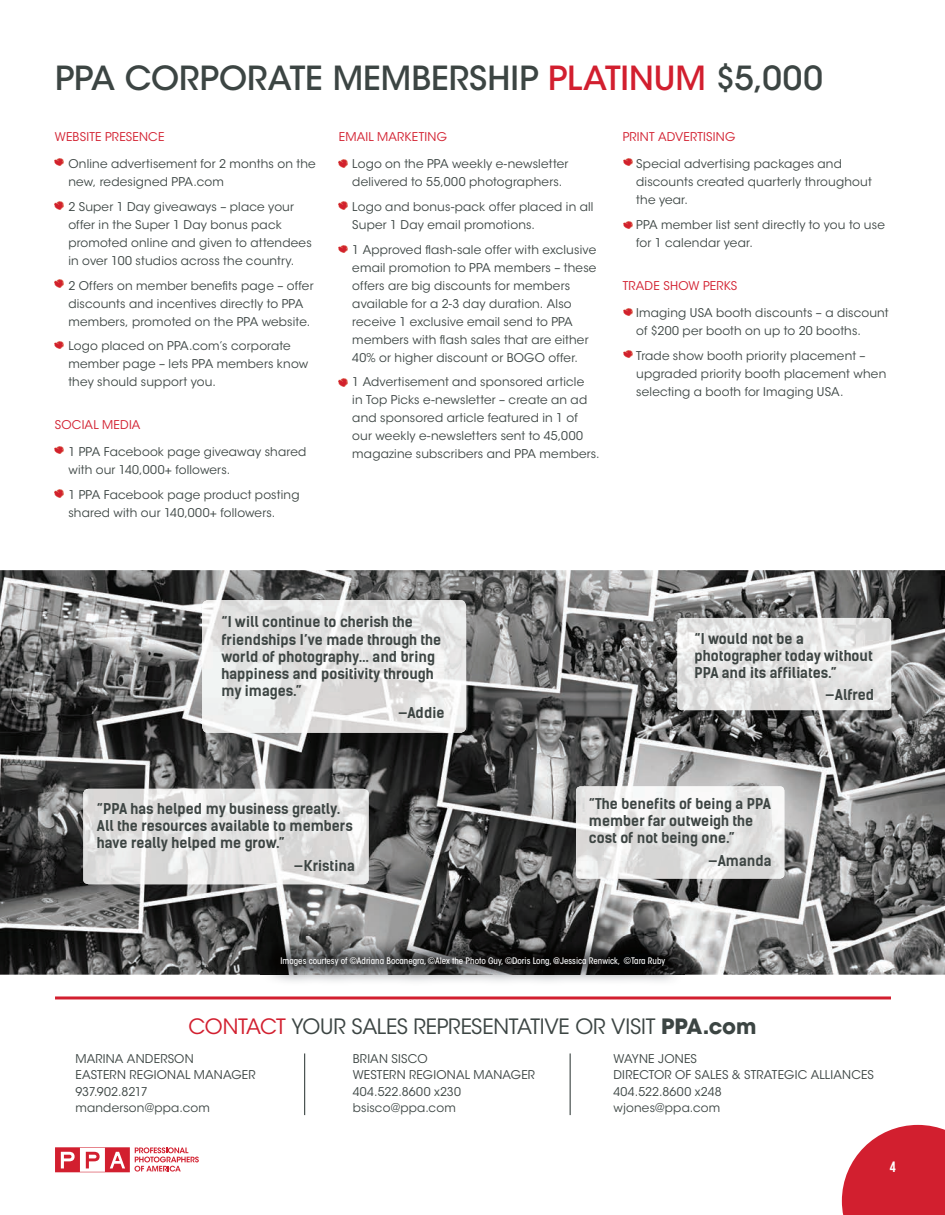
<style>
.page{position:relative;width:945px;height:1215px;background:#fff}
.page>*{position:absolute;margin:0;border:0;box-sizing:border-box;transform-origin:0 0}
.t1{font:500 33px "ITC Avant Garde Std";color:#3c4543}
.t2{font:21px "ITC Avant Garde Std";letter-spacing:-.015em;color:#3c4543}
.t3{font:700 15px "Bebas Neue";color:#fff}
.t4{font:700 14.25px/17.1px "Kelson Sans";color:#3d4543}
.t5{font:12px/18px "ITC Avant Garde Std";letter-spacing:.015em;color:#3c4543}
.t6{font:12px "ITC Avant Garde Std";letter-spacing:.015em;color:#d21f2f}
.t7{font:500 condensed 9px "ITC Avant Garde Std";color:#fff}
.s1{color:#d21f2f}
.s2{font-weight:700}
</style>
<div class="page">
<svg style="left:842px;top:1125px;width:103px;height:90px;background:#d83d4b"></svg>
<hr style="left:55px;top:996px;width:836px;height:3px;background:#d21f2f">
<hr style="left:304px;top:1053px;width:1px;height:62px;background:#3c4543">
<hr style="left:570px;top:1053px;width:1px;height:62px;background:#3c4543">
<svg style="left:55px;top:1147px;width:144px;height:25px"></svg>
<svg style="left:55px;top:158px;width:9px;height:8px"></svg>
<svg style="left:623px;top:158px;width:9px;height:8px"></svg>
<svg style="left:338px;top:160px;width:9px;height:7px"></svg>
<svg style="left:55px;top:202px;width:9px;height:7px"></svg>
<svg style="left:623px;top:221px;width:9px;height:8px"></svg>
<svg style="left:338px;top:202px;width:9px;height:7px"></svg>
<svg style="left:338px;top:245px;width:9px;height:8px"></svg>
<svg style="left:338px;top:379px;width:9px;height:7px"></svg>
<svg style="left:55px;top:280px;width:9px;height:7px"></svg>
<svg style="left:55px;top:341px;width:9px;height:8px"></svg>
<svg style="left:55px;top:446px;width:9px;height:8px"></svg>
<svg style="left:55px;top:490px;width:9px;height:7px"></svg>
<svg style="left:623px;top:308px;width:9px;height:8px"></svg>
<svg style="left:623px;top:350px;width:9px;height:8px"></svg>
<img style="left:0;top:570px;width:945px;height:405px">
<img style="left:261px;top:937px;width:424px;height:45px">
<img style="left:576px;top:786px;width:208px;height:93px">
<img style="left:202px;top:600px;width:264px;height:133px">
<img style="left:83px;top:789px;width:286px;height:95px">
<img style="left:678px;top:618px;width:213px;height:92px">
<h1 class="t1" style="left:55px;top:57px;width:769px">PPA CORPORATE MEMBERSHIP <span class="s1">PLATINUM</span> $5,000</h1>
<p class="t6" style="left:55px;top:130px;width:111px">WEBSITE PRESENCE</p>
<p class="t5" style="left:68px;top:155px;width:249px">Online advertisement for 2 months on the new, redesigned PPA.com</p>
<p class="t5" style="left:68px;top:198px;width:245px">2 Super 1 Day giveaways – place your offer in the Super 1 Day bonus pack promoted online and given to attendees in over 100 studios across the country.</p>
<p class="t5" style="left:68px;top:277px;width:247px">2 Offers on member benefits page – offer discounts and incentives directly to PPA members, promoted on the PPA website.</p>
<p class="t5" style="left:68px;top:337px;width:241px">Logo placed on PPA.com’s corporate member page – lets PPA members know they should support you.</p>
<p class="t6" style="left:55px;top:418px;width:87px">SOCIAL MEDIA</p>
<p class="t5" style="left:68px;top:443px;width:239px">1 PPA Facebook page giveaway shared with our 140,000+ followers.</p>
<p class="t5" style="left:68px;top:486px;width:233px">1 PPA Facebook page product posting shared with our 140,000+ followers.</p>
<p class="t6" style="left:339px;top:130px;width:110px">EMAIL MARKETING</p>
<p class="t5" style="left:352px;top:155px;width:218px">Logo on the PPA weekly e-newsletter delivered to 55,000 photographers.</p>
<p class="t5" style="left:352px;top:198px;width:243px">Logo and bonus-pack offer placed in all<br>Super 1 Day email promotions.</p>
<p class="t5" style="left:352px;top:241px;width:246px">1 Approved flash-sale offer with exclusive email promotion to PPA members – these offers are big discounts for members available for a 2-3 day duration. Also receive 1 exclusive email send to PPA members with flash sales that are either 40% or higher discount or BOGO offer.</p>
<p class="t5" style="left:352px;top:373px;width:249px">1 Advertisement and sponsored article<br>in Top Picks e-newsletter – create an ad and sponsored article featured in 1 of our weekly e-newsletters sent to 45,000 magazine subscribers and PPA members.</p>
<p class="t6" style="left:623px;top:130px;width:114px">PRINT ADVERTISING</p>
<p class="t5" style="left:636px;top:155px;width:237px">Special advertising packages and discounts created quarterly throughout the year.</p>
<p class="t5" style="left:636px;top:216px;width:250px">PPA member list sent directly to you to use for 1 calendar year.</p>
<p class="t6" style="left:623px;top:278px;width:116px">TRADE SHOW PERKS</p>
<p class="t5" style="left:636px;top:304px;width:254px">Imaging USA booth discounts – a discount of $200 per booth on up to 20 booths.</p>
<p class="t5" style="left:636px;top:346px;width:252px">Trade show booth priority placement – upgraded priority booth placement when selecting a booth for Imaging USA.</p>
<p class="t4" style="left:221px;top:614px;width:221px">“I will continue to cherish the friendships I’ve made through the world of photography... and bring happiness and positivity through my images.”</p>
<p class="t4" style="left:398px;top:705px;width:48px">—Addie</p>
<p class="t4" style="left:97px;top:801px;width:257px">“PPA has helped my business greatly.<br>All the resources available to members have really helped me grow.”</p>
<p class="t4" style="left:294px;top:857px;width:63px">—Kristina</p>
<p class="t4" style="left:695px;top:630px;width:180px">“I would not be a photographer today without<br>PPA and its affiliates.”</p>
<p class="t4" style="left:825px;top:687px;width:51px">—Alfred</p>
<p class="t4" style="left:589px;top:795px;width:184px">“The benefits of being a PPA member far outweigh the cost of not being one.”</p>
<p class="t4" style="left:708px;top:852px;width:65px">—Amanda</p>
<p class="t7" style="left:281px;top:955px;width:386px">Images courtesy of ©Adriana Bocanegra, ©Alex the Photo Guy, ©Doris Long, @Jessica Renwick, ©Tara Ruby</p>
<h2 class="t2" style="left:189px;top:1014px;width:569px"><span class="s1">CONTACT</span> YOUR SALES REPRESENTATIVE OR VISIT <span class="s2">PPA.com</span></h2>
<p class="t5" style="left:75px;top:1050px;width:182px;line-height:16.5px">MARINA ANDERSON<br>EASTERN REGIONAL MANAGER<br>937.902.8217 manderson@ppa.com</p>
<p class="t5" style="left:613px;top:1050px;width:262px;line-height:16.5px">WAYNE JONES<br>DIRECTOR OF SALES &amp; STRATEGIC ALLIANCES<br>404.522.8600 x248<br>wjones@ppa.com</p>
<p class="t5" style="left:353px;top:1050px;width:184px;line-height:16.5px">BRIAN SISCO<br>WESTERN REGIONAL MANAGER<br>404.522.8600 x230 bsisco@ppa.com</p>
<p class="t3" style="left:890px;top:1159px;width:7px">4</p>
</div>
